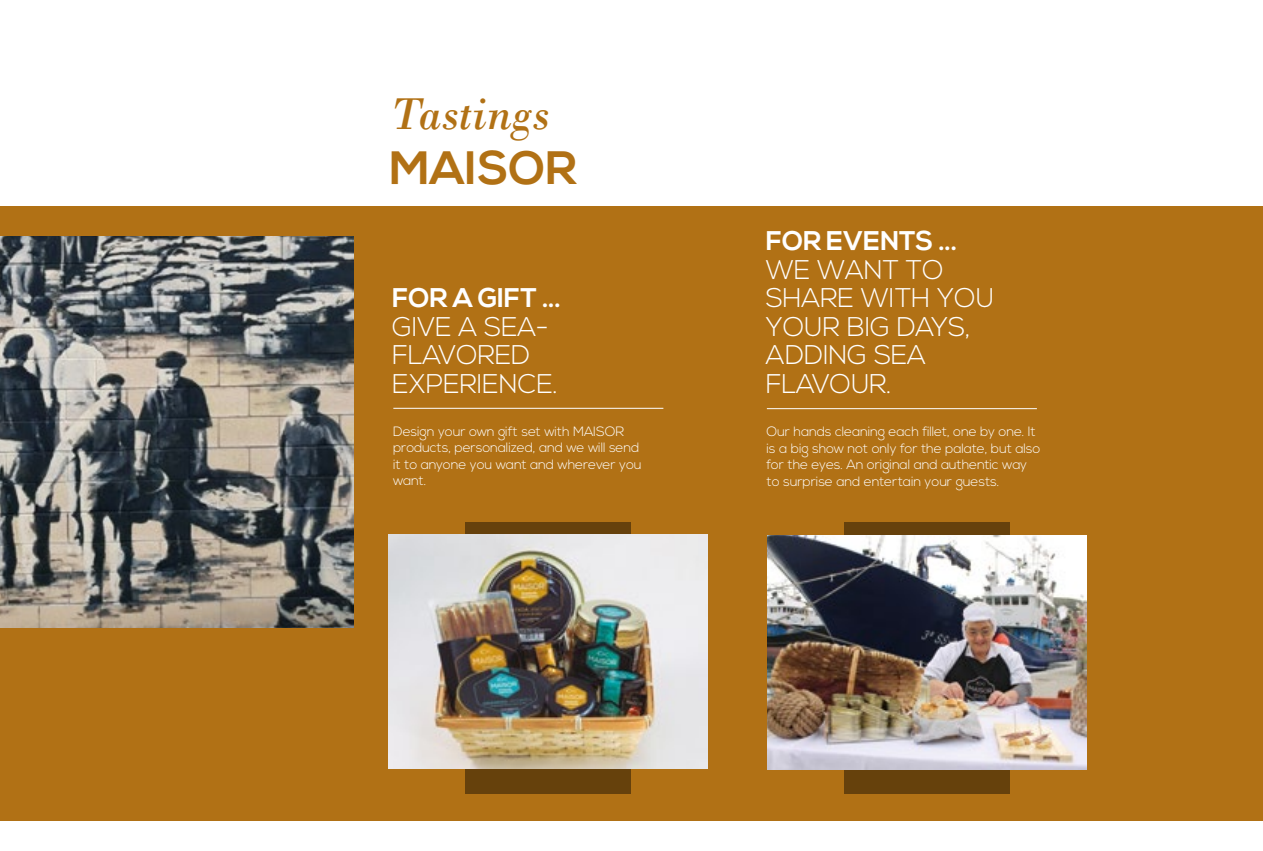
<style>
.page{position:relative;width:1263px;height:851px;background:#fff}
.page>*{position:absolute;margin:0;border:0;box-sizing:border-box;transform-origin:0 0}
.t1{font:italic 46.65px "Bodoni";color:#b17115}
.t2{font:700 46.65px "Nexa";color:#b17115}
.t3{font:300 27px/28.5px "Nexa";letter-spacing:-.01em;color:#fff}
.t4{font:700 27px "Nexa";letter-spacing:-.01em;color:#fff}
.t5{font:300 13.5px/16.5px "Nexa";letter-spacing:-.01em;color:#fff}
</style>
<div class="page">
<div style="left:0;top:206px;width:1263px;height:615px;background:#b17115"></div>
<img style="left:0;top:236px;width:353px;height:391px">
<div style="left:465px;top:522px;width:166px;height:271px;background:#66410c"></div>
<div style="left:844px;top:522px;width:165px;height:271px;background:#66410c"></div>
<img style="left:388px;top:534px;width:319px;height:234px">
<img style="left:767px;top:535px;width:319px;height:234px">
<hr style="left:393px;top:408px;width:270px;height:1px;background:#fff">
<hr style="left:767px;top:408px;width:270px;height:1px;background:#fff">
<h1 class="t1" style="left:389px;top:86px;width:162px">Tastings</h1>
<h1 class="t2" style="left:389px;top:141px;width:189px">MAISOR</h1>
<h2 class="t4" style="left:392px;top:282px;width:170px">FOR A GIFT ...</h2>
<h2 class="t3" style="left:392px;top:313px;width:167px">GIVE A SEA-<br>FLAVORED<br>EXPERIENCE.</h2>
<h2 class="t4" style="left:766px;top:225px;width:193px">FOR EVENTS ...</h2>
<h2 class="t3" style="left:766px;top:256px;width:230px">WE WANT TO<br>SHARE WITH YOU<br>YOUR BIG DAYS,<br>ADDING SEA<br>FLAVOUR.</h2>
<p class="t5" style="left:393px;top:423px;width:250px">Design your own gift set with MAISOR products, personalized, and we will send it to anyone you want and wherever you want.</p>
<p class="t5" style="left:766px;top:423px;width:276px">Our hands cleaning each fillet, one by one. It is a big show not only for the palate, but also for the eyes. An original and authentic way to surprise and entertain your guests.</p>
</div>
